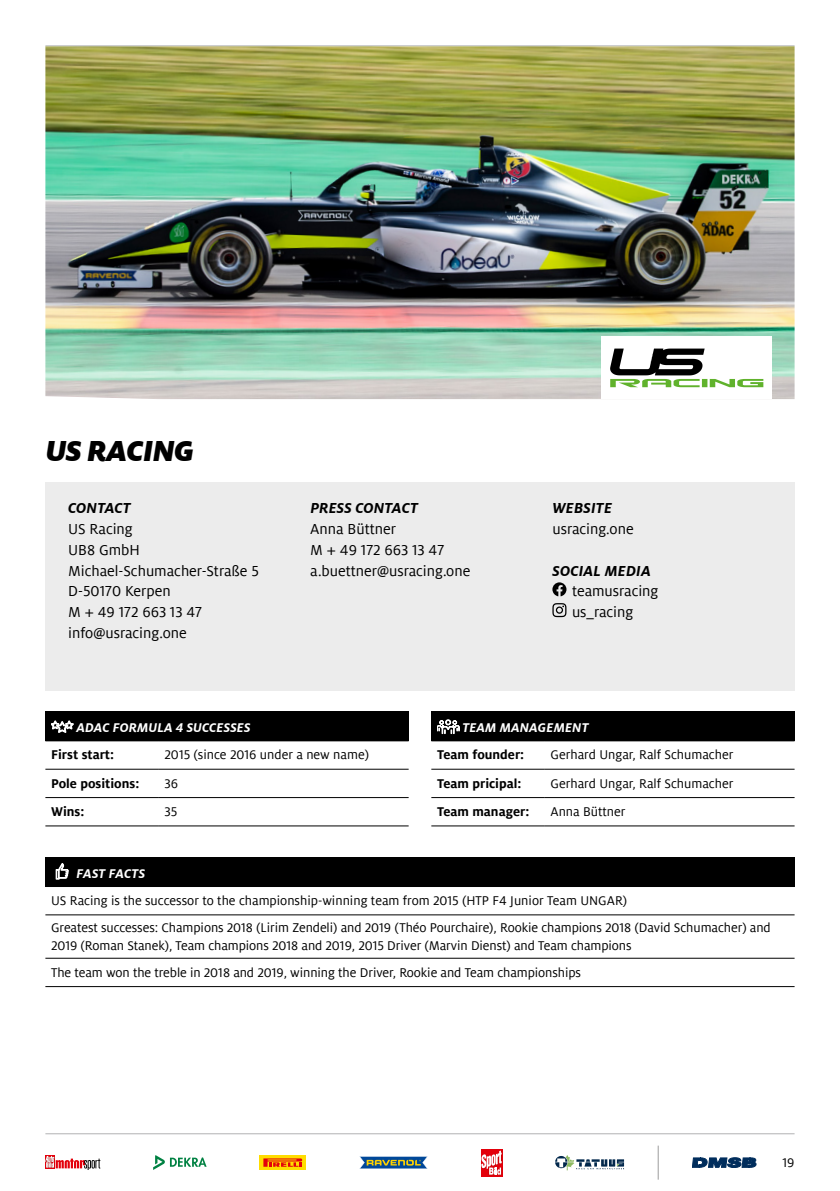
<style>
.page{position:relative;width:840px;height:1191px;background:#fff}
.page>*{position:absolute;margin:0;border:0;box-sizing:border-box;transform-origin:0 0}
.t1{font:italic 900 32px "Milo ADAC";letter-spacing:-.02em;color:#000}
.t2{font:16px/20.8px "Milo ADAC";color:#000}
.t3{font:italic 700 16px "Milo ADAC";letter-spacing:.01em;color:#000}
.t4{font:14px/26.8px "Milo ADAC";letter-spacing:-.005em;color:#000}
.t5{font:700 14px "Milo ADAC";color:#000}
.t6{font:italic 700 14px "Milo ADAC";letter-spacing:.01em;color:#fff}
</style>
<div class="page">
<hr style="left:45px;top:45px;width:749px;height:1px;background:#b1b2b3">
<hr style="left:45px;top:1133px;width:749px;height:1px;background:#b1b2b3">
<div style="left:45px;top:482px;width:749px;height:208px;background:#ececec"></div>
<img style="left:45px;top:46px;width:749px;height:353px">
<div style="left:601px;top:337px;width:170px;height:62px;background:#fff"></div>
<svg style="left:552px;top:582px;width:14px;height:14px"></svg>
<svg style="left:552px;top:603px;width:14px;height:14px"></svg>
<div style="left:45px;top:711px;width:363px;height:30px;background:#000"></div>
<hr style="left:45px;top:769px;width:114px;height:1px;background:#000">
<hr style="left:159px;top:769px;width:249px;height:1px;background:#000">
<hr style="left:45px;top:797px;width:114px;height:1px;background:#000">
<hr style="left:159px;top:797px;width:249px;height:1px;background:#000">
<hr style="left:45px;top:825px;width:114px;height:1px;background:#000">
<hr style="left:159px;top:825px;width:249px;height:1px;background:#000">
<svg style="left:51px;top:720px;width:22px;height:13px"></svg>
<div style="left:431px;top:711px;width:363px;height:30px;background:#000"></div>
<hr style="left:431px;top:769px;width:113px;height:1px;background:#000">
<hr style="left:544px;top:769px;width:250px;height:1px;background:#000">
<hr style="left:431px;top:797px;width:113px;height:1px;background:#000">
<hr style="left:544px;top:797px;width:250px;height:1px;background:#000">
<hr style="left:431px;top:825px;width:113px;height:1px;background:#000">
<hr style="left:544px;top:825px;width:250px;height:1px;background:#000">
<svg style="left:437px;top:719px;width:22px;height:15px"></svg>
<div style="left:45px;top:857px;width:749px;height:29px;background:#000"></div>
<hr style="left:45px;top:886px;width:749px;height:1px;background:#000">
<hr style="left:45px;top:914px;width:749px;height:1px;background:#000">
<hr style="left:45px;top:958px;width:749px;height:1px;background:#000">
<hr style="left:45px;top:986px;width:749px;height:1px;background:#000">
<svg style="left:56px;top:863px;width:12px;height:16px"></svg>
<svg style="left:692px;top:1157px;width:63px;height:10px"></svg>
<hr style="left:657px;top:1145px;width:1px;height:34px;background:#9c9c9d">
<svg style="left:481px;top:1149px;width:21px;height:27px"></svg>
<img style="left:501px;top:1150px;width:1px;height:19px">
<svg style="left:481px;top:1150px;width:20px;height:25px"></svg>
<svg style="left:359px;top:1156px;width:69px;height:13px"></svg>
<svg style="left:259px;top:1155px;width:47px;height:14px"></svg>
<svg style="left:263px;top:1158px;width:39px;height:8px"></svg>
<svg style="left:153px;top:1155px;width:53px;height:15px"></svg>
<div style="left:45px;top:1155px;width:10px;height:13px;background:#e3000b"></div>
<svg style="left:45px;top:1156px;width:55px;height:14px"></svg>
<svg style="left:555px;top:1155px;width:69px;height:15px"></svg>
<svg style="left:610px;top:348px;width:153px;height:39px"></svg>
<h1 class="t1" style="left:46px;top:431px;width:150px">US RACING</h1>
<p class="t3" style="left:68px;top:499px;width:64px">CONTACT</p>
<p class="t2" style="left:68px;top:518px;width:192px">US Racing<br>UB8 GmbH<br>Michael-Schumacher-Straße 5<br>D-50170 Kerpen<br>M + 49 172 663 13 47 info@usracing.one</p>
<p class="t3" style="left:310px;top:499px;width:109px">PRESS CONTACT</p>
<p class="t2" style="left:310px;top:518px;width:161px">Anna Büttner<br>M + 49 172 663 13 47 a.buettner@usracing.one</p>
<p class="t3" style="left:552px;top:499px;width:61px">WEBSITE</p>
<p class="t2" style="left:552px;top:518px;width:83px">usracing.one</p>
<p class="t3" style="left:552px;top:561px;width:100px">SOCIAL MEDIA</p>
<p class="t2" style="left:571px;top:581px;width:88px">teamusracing us_racing</p>
<p class="t6" style="left:76px;top:720px;width:175px">ADAC FORMULA 4 SUCCESSES</p>
<p class="t5" style="left:51px;top:747px;width:65px">First start:</p>
<p class="t4" style="left:164px;top:741px;width:206px">2015 (since 2016 under a new name)</p>
<p class="t5" style="left:51px;top:775px;width:90px">Pole positions:</p>
<p class="t4" style="left:164px;top:770px;width:15px">36</p>
<p class="t5" style="left:51px;top:803px;width:35px">Wins:</p>
<p class="t4" style="left:164px;top:798px;width:14px">35</p>
<p class="t6" style="left:462px;top:720px;width:128px">TEAM MANAGEMENT</p>
<p class="t5" style="left:437px;top:747px;width:89px">Team founder:</p>
<p class="t4" style="left:550px;top:741px;width:184px">Gerhard Ungar, Ralf Schumacher</p>
<p class="t5" style="left:437px;top:775px;width:86px">Team pricipal:</p>
<p class="t4" style="left:550px;top:770px;width:184px">Gerhard Ungar, Ralf Schumacher</p>
<p class="t5" style="left:437px;top:803px;width:94px">Team manager:</p>
<p class="t4" style="left:550px;top:798px;width:77px">Anna Büttner</p>
<p class="t6" style="left:76px;top:865px;width:70px">FAST FACTS</p>
<p class="t4" style="left:51px;top:887px;width:720px">US Racing is the successor to the championship-winning team from 2015 (HTP F4 Junior Team UNGAR)<br>Greatest successes: Champions 2018 (Lirim Zendeli) and 2019 (Théo Pourchaire), Rookie champions 2018 (David Schumacher) and</p>
<p class="t4" style="left:51px;top:932px;width:581px">2019 (Roman Stanek), Team champions 2018 and 2019, 2015 Driver (Marvin Dienst) and Team champions<br>The team won the treble in 2018 and 2019, winning the Driver, Rookie and Team championships</p>
<p class="t4" style="left:782px;top:1149px;width:14px">19</p>
</div>
